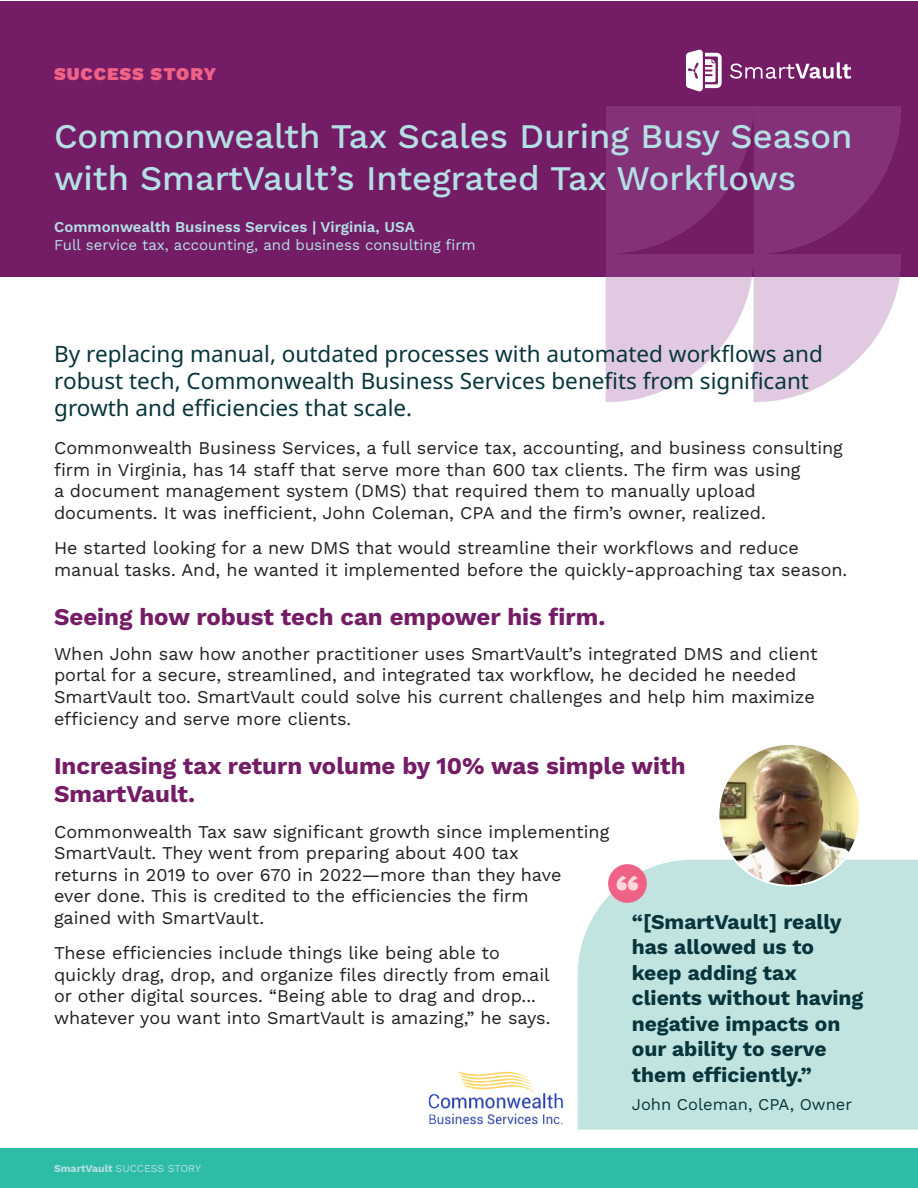
<style>
.page{position:relative;width:918px;height:1188px;background:#fff}
.page>*{position:absolute;margin:0;border:0;box-sizing:border-box;transform-origin:0 0}
.t1{font:39.75px "Work Sans";color:#fad6dd}
.Case_Study_Title{font:34.5px/41.4px "Work Sans";color:#b4e0e5}
.Heading_2{font:700 24px/28.8px "Work Sans";color:#741d66}
.Win_Theme{font:22.5px/27px "Noto Sans";color:#07353b}
.Quotes{font:700 21px/25.5px "Work Sans";color:#07353b}
.Body_Copy{font:18px/21.6px "Work Sans";color:#231f20}
.t2{font:18px "Work Sans";letter-spacing:.06em;color:#f06186}
.Quote_Reference{font:16.5px "Work Sans";color:#07353b}
.Body_Copy-2{font:15px "Work Sans";color:#b4e0e5}
.Body_Copy-3{font:600 15px "Work Sans";color:#b4e0e5}
.t3{font:10.5px "Work Sans";color:#b4e0e5}
.s1{font-weight:700}
</style>
<div class="page">
<div style="left:0;top:1148px;width:918px;height:40px;background:#2dbca4"></div>
<div style="left:0;top:1px;width:918px;height:275px;background:#741d66"></div>
<img style="left:597px;top:106px;width:307px;height:296px">
<div style="left:578px;top:860px;width:340px;height:270px;background:#c2e4e1"></div>
<div style="left:608px;top:864px;width:39px;height:39px;background:#f06186;border-radius:50%"></div>
<img style="left:429px;top:1071px;width:134px;height:54px">
<img style="left:718px;top:744px;width:142px;height:142px;border-radius:71px">
<svg style="left:730px;top:62px;width:121px;height:17px"></svg>
<svg style="left:686px;top:50px;width:36px;height:41px"></svg>
<p class="t2" style="left:54px;top:60px;width:164px">SUCCESS STORY</p>
<p class="Case_Study_Title" style="left:54px;top:114px;width:800px">Commonwealth Tax Scales During Busy Season with SmartVault’s Integrated Tax Workflows</p>
<p class="Body_Copy-3" style="left:54px;top:215px;width:362px">Commonwealth Business Services | Virginia, USA</p>
<p class="Body_Copy-2" style="left:54px;top:233px;width:423px">Full service tax, accounting, and business consulting firm</p>
<p class="Win_Theme" style="left:54px;top:340px;width:770px">By replacing manual, outdated processes with automated workflows and robust tech, Commonwealth Business Services benefits from significant growth and efficiencies that scale.</p>
<p class="Body_Copy" style="left:54px;top:436px;width:790px">Commonwealth Business Services, a full service tax, accounting, and business consulting firm in Virginia, has 14 staff that serve more than 600 tax clients. The firm was using<br>a document management system (DMS) that required them to manually upload documents. It was inefficient, John Coleman, CPA and the firm’s owner, realized.</p>
<p class="Body_Copy" style="left:54px;top:536px;width:795px">He started looking for a new DMS that would streamline their workflows and reduce manual tasks. And, he wanted it implemented before the quickly-approaching tax season.</p>
<p class="Heading_2" style="left:54px;top:601px;width:553px">Seeing how robust tech can empower his firm.</p>
<p class="Body_Copy" style="left:54px;top:642px;width:765px">When John saw how another practitioner uses SmartVault’s integrated DMS and client portal for a secure, streamlined, and integrated tax workflow, he decided he needed SmartVault too. SmartVault could solve his current challenges and help him maximize efficiency and serve more clients.</p>
<p class="Heading_2" style="left:54px;top:750px;width:633px">Increasing tax return volume by 10% was simple with<br>SmartVault.</p>
<p class="Body_Copy" style="left:54px;top:820px;width:557px">Commonwealth Tax saw significant growth since implementing SmartVault. They went from preparing about 400 tax<br>returns in 2019 to over 670 in 2022—more than they have<br>ever done. This is credited to the efficiencies the firm<br>gained with SmartVault.</p>
<p class="Body_Copy" style="left:54px;top:941px;width:498px">These efficiencies include things like being able to quickly drag, drop, and organize files directly from email or other digital sources. “Being able to drag and drop... whatever you want into SmartVault is amazing,” he says.</p>
<p class="t1" style="left:615px;top:859px;width:25px">“</p>
<p class="Quotes" style="left:632px;top:908px;width:233px">“[SmartVault] really has allowed us to keep adding tax clients without having negative impacts on our ability to serve them efficiently.”</p>
<p class="Quote_Reference" style="left:632px;top:1091px;width:222px">John Coleman, CPA, Owner</p>
<p class="t3" style="left:54px;top:1160px;width:149px"><span class="s1">SmartVault</span> SUCCESS STORY</p>
</div>
